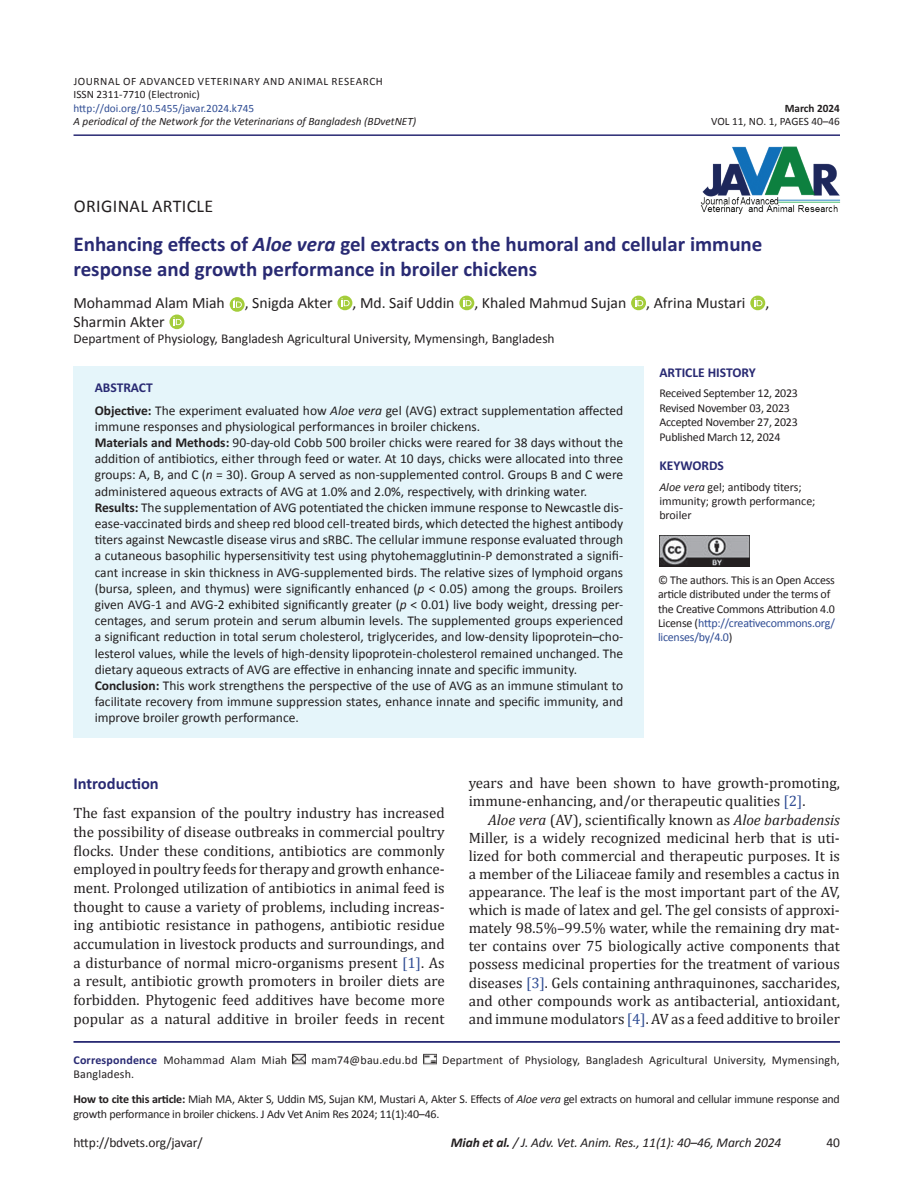
<style>
.page{position:relative;width:918px;height:1188px;background:#fff}
.page>*{position:absolute;margin:0;border:0;box-sizing:border-box;transform-origin:0 0}
.t1{font:700 21px/25.2px "Calibri";color:#292a73}
.t2{font:18px "Calibri";letter-spacing:.02em;color:#231f20}
.t3{font:700 16.5px "Calibri";color:#292a73}
.t4{font:15.75px "Calibri";color:#231f20}
.t5{font:15px/18.1px "Cambria";color:#231f20;text-align:justify}
.t6{font:13.5px/16.2px "Calibri";color:#231f20}
.t7{font:italic 13.5px "Calibri";letter-spacing:-.01em;color:#231f20}
.t8{font:700 13.5px "Calibri";color:#292a73}
.t9{font:12px/14.4px "Calibri";letter-spacing:-.02em;color:#231f20}
.t10{font:12px "Calibri";letter-spacing:.015em;color:#231f20}
.t11{font:12px/14.4px "Calibri";color:#231f20}
.t12{font:11.25px/13.5px "Calibri";letter-spacing:.04em;color:#231f20}
.t13{font:italic 11.25px "Calibri";color:#231f20}
.t14{font:11.25px "Calibri";color:#304d94}
.t15{font:11.25px "Calibri";color:#231f20}
.t16{font:700 11.25px "Calibri";color:#231f20}
.s1{font-style:italic}
.s2{font-weight:700;color:#292a73}
.s3{font-weight:700}
.s4{color:#304d94}
</style>
<div class="page">
<hr style="left:74px;top:134px;width:766px;height:2px;background:#292a73">
<svg style="left:229px;top:297px;width:12px;height:15px"></svg>
<svg style="left:230px;top:297px;width:15px;height:15px"></svg>
<svg style="left:234px;top:300px;width:8px;height:8px"></svg>
<svg style="left:337px;top:295px;width:12px;height:16px"></svg>
<svg style="left:337px;top:296px;width:16px;height:14px"></svg>
<svg style="left:341px;top:298px;width:9px;height:8px"></svg>
<svg style="left:460px;top:295px;width:14px;height:16px"></svg>
<svg style="left:459px;top:296px;width:15px;height:14px"></svg>
<svg style="left:463px;top:298px;width:9px;height:8px"></svg>
<svg style="left:632px;top:295px;width:14px;height:16px"></svg>
<div style="left:631px;top:296px;width:15px;height:14px;background:#a4cd3b;border-radius:50%"></div>
<svg style="left:635px;top:298px;width:8px;height:8px"></svg>
<svg style="left:751px;top:295px;width:14px;height:16px"></svg>
<svg style="left:750px;top:296px;width:15px;height:14px"></svg>
<svg style="left:754px;top:298px;width:8px;height:8px"></svg>
<svg style="left:169px;top:314px;width:16px;height:15px"></svg>
<svg style="left:173px;top:317px;width:9px;height:8px"></svg>
<hr style="left:74px;top:1041px;width:766px;height:2px;background:#292a73">
<svg style="left:293px;top:1054px;width:13px;height:11px"></svg>
<svg style="left:423px;top:1054px;width:13px;height:11px"></svg>
<img style="left:700px;top:146px;width:141px;height:69px">
<div style="left:74px;top:367px;width:570px;height:371px;background:#e5f5fa"></div>
<img style="left:660px;top:535px;width:90px;height:31px">
<p class="t12" style="left:74px;top:74px;width:311px">JOURNAL OF ADVANCED VETERINARY AND ANIMAL RESEARCH<br>ISSN 2311-7710 (Electronic)</p>
<p class="t14" style="left:74px;top:101px;width:182px">http://doi.org/10.5455/javar.2024.k745</p>
<p class="t16" style="left:785px;top:101px;width:57px">March 2024</p>
<p class="t13" style="left:74px;top:114px;width:344px">A periodical of the Network for the Veterinarians of Bangladesh (BDvetNET)</p>
<p class="t15" style="left:711px;top:115px;width:130px">VOL 11, NO. 1, PAGES 40–46</p>
<h2 class="t2" style="left:74px;top:195px;width:141px">ORIGINAL ARTICLE</h2>
<h1 class="t1" style="left:74px;top:230px;width:690px">Enhancing effects of <span class="s1">Aloe vera</span> gel extracts on the humoral and cellular immune response and growth performance in broiler chickens</h1>
<p class="t4" style="left:74px;top:293px;width:153px">Mohammad Alam Miah</p>
<p class="t4" style="left:245px;top:293px;width:89px">, Snigda Akter</p>
<p class="t4" style="left:353px;top:293px;width:104px">, Md. Saif Uddin</p>
<p class="t4" style="left:474px;top:293px;width:153px">, Khaled Mahmud Sujan</p>
<p class="t4" style="left:646px;top:293px;width:101px">, Afrina Mustari</p>
<p class="t4" style="left:765px;top:293px;width:5px">,</p>
<p class="t4" style="left:73px;top:312px;width:93px">Sharmin Akter</p>
<p class="t6" style="left:74px;top:331px;width:483px">Department of Physiology, Bangladesh Agricultural University, Mymensingh, Bangladesh</p>
<p class="t6" style="left:95px;top:377px;width:530px;line-height:22.2px"><span class="s2">ABSTRACT<br></span><span class="s3">Objective:</span> The experiment evaluated how <span class="s1">Aloe vera</span> gel (AVG) extract supplementation affected</p>
<p class="t6" style="left:95px;top:418px;width:530px">immune responses and physiological performances in broiler chickens.<br><span class="s3">Materials and Methods:</span> 90-day-old Cobb 500 broiler chicks were reared for 38 days without the addition of antibiotics, either through feed or water. At 10 days, chicks were allocated into three groups: A, B, and C (<span class="s1">n</span> = 30). Group A served as non-supplemented control. Groups B and C were administered aqueous extracts of AVG at 1.0% and 2.0%, respectively, with drinking water.<br><span class="s3">Results:</span> The supplementation of AVG potentiated the chicken immune response to Newcastle dis&shy;ease-vaccinated birds and sheep red blood cell-treated birds, which detected the highest antibody titers against Newcastle disease virus and sRBC. The cellular immune response evaluated through a cutaneous basophilic hypersensitivity test using phytohemagglutinin-P demonstrated a signifi&shy;cant increase in skin thickness in AVG-supplemented birds. The relative sizes of lymphoid organs (bursa, spleen, and thymus) were significantly enhanced (<span class="s1">p</span> &lt; 0.05) among the groups. Broilers given AVG-1 and AVG-2 exhibited significantly greater (<span class="s1">p</span> &lt; 0.01) live body weight, dressing per&shy;centages, and serum protein and serum albumin levels. The supplemented groups experienced a significant reduction in total serum cholesterol, triglycerides, and low-density lipoprotein–cho&shy;lesterol values, while the levels of high-density lipoprotein-cholesterol remained unchanged. The dietary aqueous extracts of AVG are effective in enhancing innate and specific immunity.<br><span class="s3">Conclusion:</span> This work strengthens the perspective of the use of AVG as an immune stimulant to facilitate recovery from immune suppression states, enhance innate and specific immunity, and improve broiler growth performance.</p>
<p class="t8" style="left:659px;top:364px;width:98px">ARTICLE HISTORY</p>
<p class="t9" style="left:659px;top:386px;width:140px">Received September 12, 2023<br>Revised November 03, 2023<br>Accepted November 27, 2023<br>Published March 12, 2024</p>
<p class="t8" style="left:659px;top:457px;width:66px">KEYWORDS</p>
<p class="t11" style="left:659px;top:479px;width:158px"><span class="s1">Aloe vera</span> gel; antibody titers; immunity; growth performance; broiler</p>
<p class="t9" style="left:658px;top:573px;width:179px">© The authors. This is an Open Access article distributed under the terms of the Creative Commons Attribution 4.0<br>License (<span class="s4">http://creativecommons.org/ licenses/by/4.0</span>)</p>
<p class="t3" style="left:73px;top:773px;width:87px">Introduction</p>
<p class="t5" style="left:73px;top:804px;width:373px;line-height:18.8px">The fast expansion of the poultry industry has increased the possibility of disease outbreaks in commercial poultry flocks. Under these conditions, antibiotics are commonly employed in poultry feeds for therapy and growth enhance&shy;ment. Prolonged utilization of antibiotics in animal feed is thought to cause a variety of problems, including increas&shy;ing antibiotic resistance in pathogens, antibiotic residue accumulation in livestock products and surroundings, and a disturbance of normal micro-organisms present <span class="s4">[1]</span>. As a result, antibiotic growth promoters in broiler diets are forbidden. Phytogenic feed additives have become more popular as a natural additive in broiler feeds in recent</p>
<p class="t5" style="left:469px;top:774px;width:373px">years and have been shown to have growth-promoting, immune-enhancing, and/or therapeutic qualities <span class="s4">[2]</span>.</p>
<p class="t5" style="left:469px;top:810px;width:373px;text-indent:19px"><span class="s1">Aloe vera</span> (AV), scientifically known as <span class="s1">Aloe barbadensis </span>Miller, is a widely recognized medicinal herb that is uti&shy;lized for both commercial and therapeutic purposes. It is a member of the Liliaceae family and resembles a cactus in appearance. The leaf is the most important part of the AV, which is made of latex and gel. The gel consists of approxi&shy;mately 98.5%–99.5% water, while the remaining dry mat&shy;ter contains over 75 biologically active components that possess medicinal properties for the treatment of various diseases <span class="s4">[3]</span>. Gels containing anthraquinones, saccharides, and other compounds work as antibacterial, antioxidant, and immune modulators <span class="s4">[4]</span>. AV as a feed additive to broiler</p>
<p class="t10" style="left:74px;top:1052px;width:215px"><span class="s2">Correspondence</span> Mohammad Alam Miah</p>
<p class="t10" style="left:312px;top:1052px;width:108px">mam74@bau.edu.bd</p>
<p class="t10" style="left:442px;top:1052px;width:399px">Department of Physiology, Bangladesh Agricultural University, Mymensingh,</p>
<p class="t9" style="left:74px;top:1062px;width:768px;line-height:24.9px">Bangladesh.<br><span class="s3">How to cite this article:</span> Miah MA, Akter S, Uddin MS, Sujan KM, Mustari A, Akter S. Effects of <span class="s1">Aloe vera</span> gel extracts on humoral and cellular immune response and</p>
<p class="t9" style="left:74px;top:1106px;width:367px">growth performance in broiler chickens. J Adv Vet Anim Res 2024; 11(1):40–46.</p>
<p class="t6" style="left:74px;top:1134px;width:131px">http://bdvets.org/javar/</p>
<p class="t7" style="left:451px;top:1133px;width:332px"><span class="s3">Miah et al.</span> / J. Adv. Vet. Anim. Res., 11(1): 40–46, March 2024</p>
<p class="t6" style="left:826px;top:1134px;width:15px">40</p>
</div>
